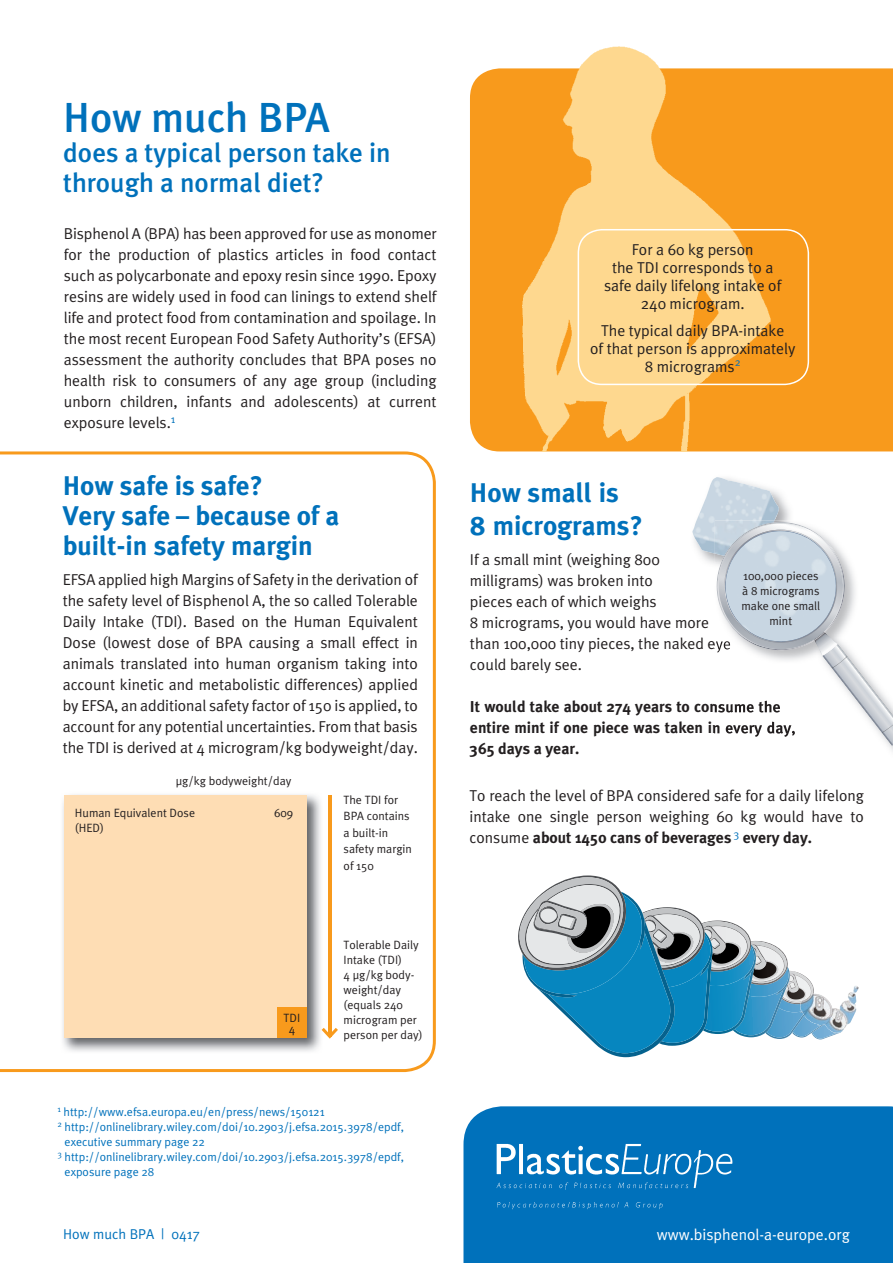
<style>
.page{position:relative;width:893px;height:1263px;background:#fff}
.page>*{position:absolute;margin:0;border:0;box-sizing:border-box;transform-origin:0 0}
.t1{font:500 42px "Meta Plus";color:#0071bb}
.t2{font:700 27px/30px "Meta Plus";color:#0071bb}
.t3{font:500 27px/30px "Meta Plus";color:#0071bb}
.t4{font:15.75px/21px "Meta Plus Normal";color:#231f20;text-align:justify}
.t5{font:700 15.75px/21px "Meta Plus";color:#231f20}
.t6{font:15.75px "Meta Plus Normal";color:#fff}
.t7{font:14.25px "Meta Plus Normal";color:#0071bb}
.t8{font:12px/15px "Meta Plus Normal";color:#231f20;text-align:center}
.t9{font:12px "Meta Plus Normal";color:#0071bb}
.s1{font-family:"Meta Plus Normal";font-weight:400}
</style>
<div class="page">
<svg style="left:0;top:451px;width:436px;height:621px"></svg>
<div style="left:798px;top:68px;width:95px;height:383px;background:#f89a1c"></div>
<img style="left:470px;top:46px;width:328px;height:405px">
<div style="left:463px;top:1106px;width:430px;height:157px;background:#0071bb"></div>
<svg style="left:578px;top:229px;width:231px;height:156px"></svg>
<img style="left:692px;top:477px;width:87px;height:77px">
<svg style="left:518px;top:875px;width:318px;height:182px"></svg>
<img style="left:715px;top:520px;width:60px;height:2px">
<svg style="left:714px;top:522px;width:179px;height:223px"></svg>
<img style="left:718px;top:531px;width:125px;height:117px">
<img style="left:60px;top:792px;width:262px;height:262px">
<div style="left:64px;top:795px;width:243px;height:243px;background:#feddb4"></div>
<div style="left:277px;top:1007px;width:30px;height:31px;background:#f89a1c"></div>
<hr style="left:328px;top:795px;width:3px;height:241px;background:#f89a1c">
<svg style="left:322px;top:1028px;width:16px;height:11px"></svg>
<img style="left:486px;top:1135px;width:248px;height:82px">
<img style="left:800px;top:986px;width:59px;height:48px">
<h1 class="t1" style="left:63px;top:93px;width:268px">How much BPA</h1>
<h2 class="t3" style="left:63px;top:137px;width:329px">does a typical person take in through a normal diet?</h2>
<p class="t4" style="left:64px;top:223px;width:375px">Bisphenol A (BPA) has been approved for use as monomer for the production of plastics articles in food contact such as polycarbonate and epoxy resin since 1990. Epoxy resins are widely used in food can linings to extend shelf life and protect food from contamination and spoilage. In the most recent European Food Safety Authority’s (EFSA) assessment the authority concludes that BPA poses no health risk to consumers of any age group (including unborn children, infants and adolescents) at current exposure levels.<sup>1</sup></p>
<h2 class="t2" style="left:63px;top:471px;width:278px">How safe is safe?<br>Very safe – because of a built-in safety margin</h2>
<p class="t4" style="left:63px;top:568px;width:357px">EFSA applied high Margins of Safety in the derivation of the safety level of Bisphenol A, the so called Tolerable Daily Intake (TDI). Based on the Human Equivalent Dose (lowest dose of BPA causing a small effect in animals translated into human organism taking into account kinetic and metabolistic differences) applied by EFSA, an additional safety factor of 150 is applied, to account for any potential uncertainties. From that basis the TDI is derived at 4 microgram/kg bodyweight/day.</p>
<p class="t8" style="left:176px;top:773px;width:117px">µg/kg bodyweight/day</p>
<p class="t8" style="left:75px;top:805px;width:122px">Human Equivalent Dose</p>
<p class="t8" style="left:274px;top:805px;width:21px">609</p>
<p class="t8" style="left:75px;top:820px;width:31px">(HED)</p>
<p class="t8" style="left:284px;top:1013px;width:18px;line-height:10.5px">TDI<br>4</p>
<p class="t8" style="left:344px;top:791px;width:70px;line-height:16.5px;text-align:left">The TDI for<br>BPA contains a built-in safety margin of 150</p>
<p class="t8" style="left:344px;top:937px;width:81px;text-align:left">Tolerable Daily<br>Intake (TDI)<br>4 µg/kg body&shy;weight/day (equals 240 microgram per person per day)</p>
<p class="t9" style="left:57px;top:1105px;width:269px"><sup>1</sup> http://www.efsa.europa.eu/en/press/news/150121</p>
<p class="t9" style="left:57px;top:1120px;width:348px"><sup>2</sup> http://onlinelibrary.wiley.com/doi/10.2903/j.efsa.2015.3978/epdf,</p>
<p class="t9" style="left:65px;top:1135px;width:142px">executive summary page 22</p>
<p class="t9" style="left:57px;top:1150px;width:348px"><sup>3</sup> http://onlinelibrary.wiley.com/doi/10.2903/j.efsa.2015.3978/epdf,</p>
<p class="t9" style="left:65px;top:1165px;width:91px">exposure page 28</p>
<p class="t7" style="left:63px;top:1226px;width:139px">How much BPA | 0417</p>
<p class="t4" style="left:604px;top:240px;width:179px;line-height:18px;text-align:center">For a 60 kg person<br>the TDI corresponds to a safe daily lifelong intake of<br>240 microgram.</p>
<p class="t4" style="left:590px;top:321px;width:207px;line-height:18px;text-align:center">The typical daily BPA-intake<br>of that person is approximately<br>8 micrograms<sup>2</sup></p>
<h2 class="t2" style="left:470px;top:476px;width:174px;line-height:33px">How small is<br>8 micrograms?</h2>
<p class="t4" style="left:470px;top:549px;width:262px;text-align:left">If a small mint (weighing 800 milligrams) was broken into<br>pieces each of which weighs<br>8 micrograms, you would have more than 100,000 tiny pieces, the naked eye could barely see.</p>
<p class="t5" style="left:470px;top:696px;width:327px">It would take about 274 years to consume the entire mint if one piece was taken in every day,<br>365 days a year.</p>
<p class="t8" style="left:741px;top:569px;width:80px">100,000 pieces à 8 micro grams make one small mint</p>
<p class="t4" style="left:469px;top:785px;width:396px">To reach the level of BPA considered safe for a daily lifelong intake one single person weighing 60 kg would have to</p>
<p class="t5" style="left:469px;top:827px;width:344px"><span class="s1">consume</span> about 1450 cans of beverages <sup>3</sup> every day.</p>
<p class="t6" style="left:657px;top:1225px;width:195px">www.bisphenol-a-europe.org</p>
</div>
